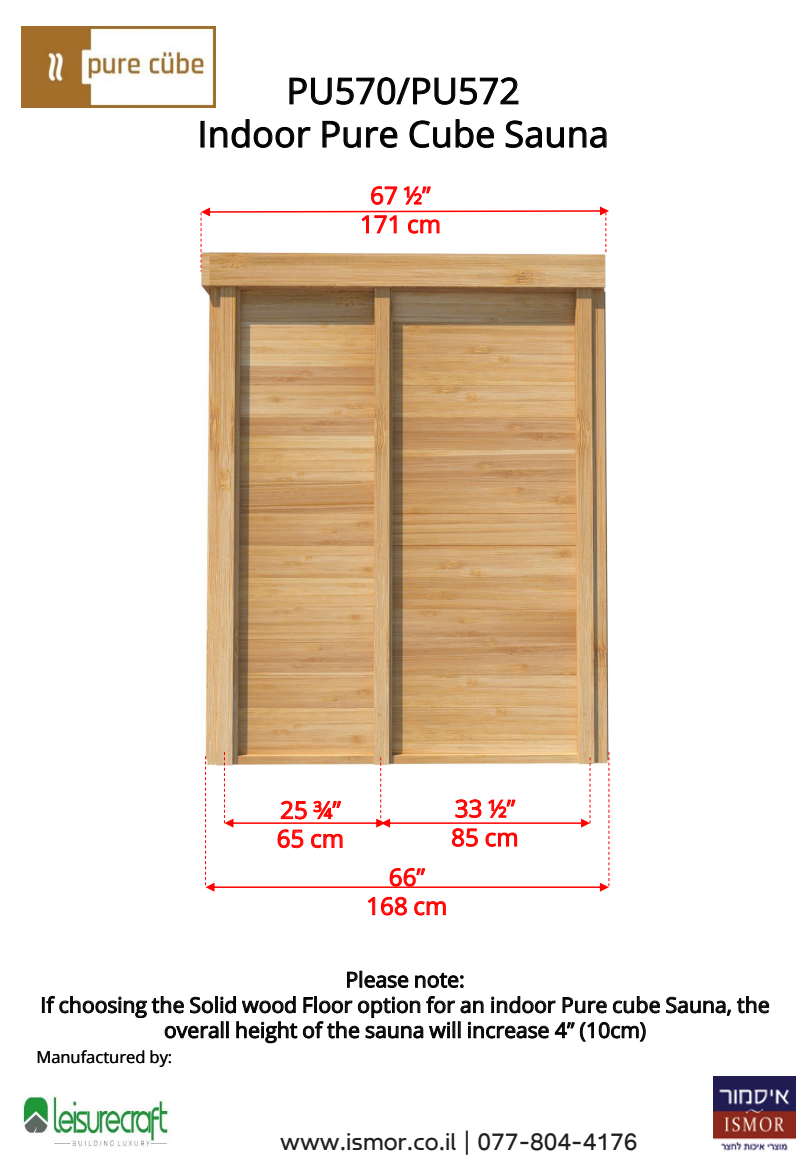
<style>
.page{position:relative;width:810px;height:1170px;background:#fff}
.page>*{position:absolute;margin:0;border:0;box-sizing:border-box;transform-origin:0 0}
.t1{font:36px/43.2px "Open Sans";letter-spacing:.005em;color:#000;text-align:center}
.t2{font:24px/28.8px "Open Sans";letter-spacing:.005em;color:#f00;text-align:center}
.t3{font:23.7px "Fb Absoluti Eng";color:#211e1e}
.t4{font:21px/25.2px "Open Sans";letter-spacing:.005em;color:#000;text-align:center}
.t5{font:16.5px "Open Sans";color:#000}
</style>
<div class="page">
<img style="left:201px;top:272px;width:408px;height:492px">
<img style="left:21px;top:1096px;width:149px;height:51px">
<svg style="left:201px;top:186px;width:408px;height:86px"></svg>
<img style="left:21px;top:26px;width:194px;height:82px">
<svg style="left:205px;top:752px;width:405px;height:164px"></svg>
<svg style="left:289px;top:77px;width:230px;height:28px"></svg>
<svg style="left:210px;top:119px;width:101px;height:29px"></svg>
<svg style="left:322px;top:120px;width:76px;height:28px"></svg>
<svg style="left:409px;top:119px;width:86px;height:29px"></svg>
<svg style="left:505px;top:120px;width:102px;height:28px"></svg>
<svg style="left:347px;top:971px;width:61px;height:17px"></svg>
<svg style="left:415px;top:973px;width:49px;height:15px"></svg>
<svg style="left:666px;top:997px;width:65px;height:19px"></svg>
<svg style="left:737px;top:996px;width:32px;height:17px"></svg>
<svg style="left:42px;top:996px;width:255px;height:47px"></svg>
<svg style="left:303px;top:996px;width:357px;height:46px"></svg>
<img style="left:714px;top:1076px;width:82px;height:75px">
<h1 class="t1" style="left:198px;top:68px;width:413px">PU570/PU572<br>Indoor Pure Cube Sauna</h1>
<p class="t2" style="left:360px;top:180px;width:82px">67 ½”<br>171 cm</p>
<p class="t2" style="left:277px;top:795px;width:69px;text-align:left">25 ¾”<br>65 cm</p>
<p class="t2" style="left:451px;top:794px;width:69px;text-align:left">33 ½”<br>85 cm</p>
<p class="t2" style="left:366px;top:862px;width:82px">66”<br>168 cm</p>
<p class="t4" style="left:40px;top:967px;width:731px">Please note:<br>If choosing the Solid wood Floor option for an indoor Pure cube Sauna, the overall height of the sauna will increase 4” (10cm)</p>
<p class="t5" style="left:36px;top:1046px;width:137px">Manufactured by:</p>
<p class="t3" style="left:280px;top:1127px;width:359px">www.ismor.co.il | 077-804-4176</p>
</div>
